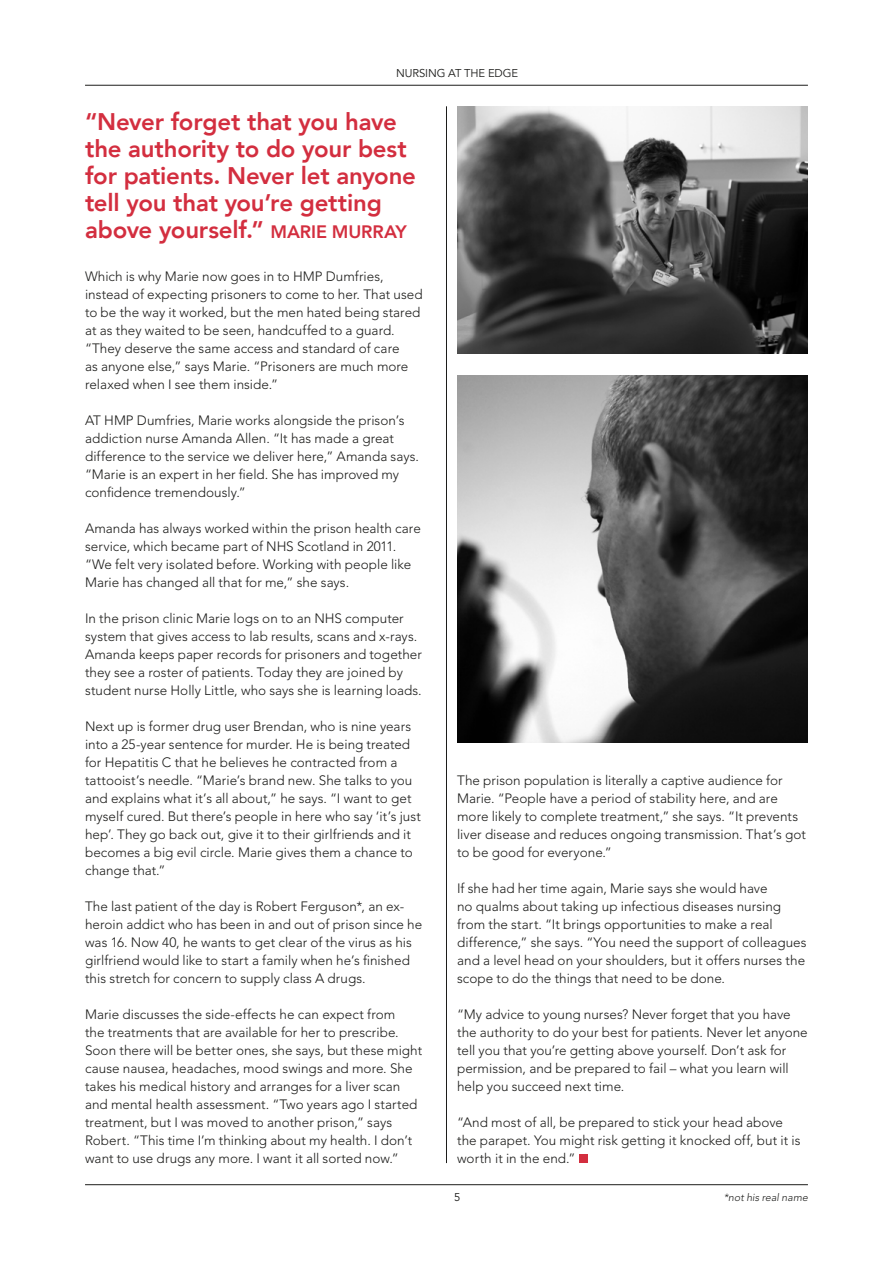
<style>
.page{position:relative;width:893px;height:1263px;background:#fff}
.page>*{position:absolute;margin:0;border:0;box-sizing:border-box;transform-origin:0 0}
.t1{font:800 24px/27px "Avenir";letter-spacing:-.01em;color:#d32e3f}
.t2{font:300 13.5px/18px "Avenir LT Std";color:#1d1d1b}
.t3{font:11.25px "Avenir LT Std";letter-spacing:-.01em;color:#1d1d1b}
.t4{font:italic 300 10.5px "Avenir LT Std";letter-spacing:.005em;color:#1d1d1b}
.s1{font-size:18px}
</style>
<div class="page">
<hr style="left:85px;top:85px;width:723px;height:1px;background:#1d1d1b">
<hr style="left:85px;top:1184px;width:723px;height:1px;background:#1d1d1b">
<div style="left:579px;top:1154px;width:8px;height:9px;background:#d32e3f"></div>
<hr style="left:446px;top:106px;width:1px;height:1057px;background:#1d1d1b">
<img style="left:457px;top:106px;width:351px;height:248px">
<img style="left:457px;top:375px;width:351px;height:367px">
<p class="t3" style="left:396px;top:66px;width:123px">NURSING AT THE EDGE</p>
<h1 class="t1" style="left:85px;top:108px;width:332px">“Never forget that you have the authority to do your best for patients. Never let anyone tell you that you’re getting above yourself.” <span class="s1">MARIE MURRAY</span></h1>
<p class="t2" style="left:85px;top:267px;width:339px">Which is why Marie now goes in to HMP Dumfries, instead of expecting prisoners to come to her. That used to be the way it worked, but the men hated being stared at as they waited to be seen, handcuffed to a guard. “They deserve the same access and standard of care<br>as anyone else,” says Marie. “Prisoners are much more relaxed when I see them inside.”</p>
<p class="t2" style="left:85px;top:411px;width:335px">AT HMP Dumfries, Marie works alongside the prison’s addiction nurse Amanda Allen. “It has made a great difference to the service we deliver here,” Amanda says. “Marie is an expert in her field. She has improved my confidence tremendously.”</p>
<p class="t2" style="left:85px;top:519px;width:337px">Amanda has always worked within the prison health care service, which became part of NHS Scotland in 2011. “We felt very isolated before. Working with people like Marie has changed all that for me,” she says.</p>
<p class="t2" style="left:85px;top:609px;width:338px">In the prison clinic Marie logs on to an NHS computer system that gives access to lab results, scans and x-rays.<br>Amanda keeps paper records for prisoners and together they see a roster of patients. Today they are joined by student nurse Holly Little, who says she is learning loads.</p>
<p class="t2" style="left:85px;top:717px;width:337px">Next up is former drug user Brendan, who is nine years into a 25-year sentence for murder. He is being treated for Hepatitis C that he believes he contracted from a tattooist’s needle. “Marie’s brand new. She talks to you and explains what it’s all about,” he says. “I want to get myself cured. But there’s people in here who say ‘it’s just hep’. They go back out, give it to their girlfriends and it becomes a big evil circle. Marie gives them a chance to change that.”</p>
<p class="t2" style="left:85px;top:897px;width:339px">The last patient of the day is Robert Ferguson*, an ex&shy;heroin addict who has been in and out of prison since he was 16. Now 40, he wants to get clear of the virus as his girlfriend would like to start a family when he’s finished this stretch for concern to supply class A drugs.</p>
<p class="t2" style="left:85px;top:1005px;width:339px">Marie discusses the side-effects he can expect from<br>the treatments that are available for her to prescribe.<br>Soon there will be better ones, she says, but these might cause nausea, headaches, mood swings and more. She takes his medical history and arranges for a liver scan and mental health assessment. “Two years ago I started treatment, but I was moved to another prison,” says Robert. “This time I’m thinking about my health. I don’t want to use drugs any more. I want it all sorted now.”</p>
<p class="t2" style="left:457px;top:771px;width:350px">The prison population is literally a captive audience for Marie. “People have a period of stability here, and are more likely to complete treatment,” she says. “It prevents liver disease and reduces ongoing transmission. That’s got to be good for everyone.”</p>
<p class="t2" style="left:457px;top:879px;width:351px">If she had her time again, Marie says she would have<br>no qualms about taking up infectious diseases nursing from the start. “It brings opportunities to make a real difference,” she says. “You need the support of colleagues and a level head on your shoulders, but it offers nurses the scope to do the things that need to be done.</p>
<p class="t2" style="left:457px;top:1005px;width:352px">“My advice to young nurses? Never forget that you have the authority to do your best for patients. Never let anyone tell you that you’re getting above yourself. Don’t ask for permission, and be prepared to fail – what you learn will help you succeed next time.</p>
<p class="t2" style="left:457px;top:1113px;width:345px">“And most of all, be prepared to stick your head above the parapet. You might risk getting it knocked off, but it is worth it in the end.”</p>
<p class="t3" style="left:454px;top:1191px;width:8px">5</p>
<p class="t4" style="left:724px;top:1191px;width:86px">*not his real name</p>
</div>
